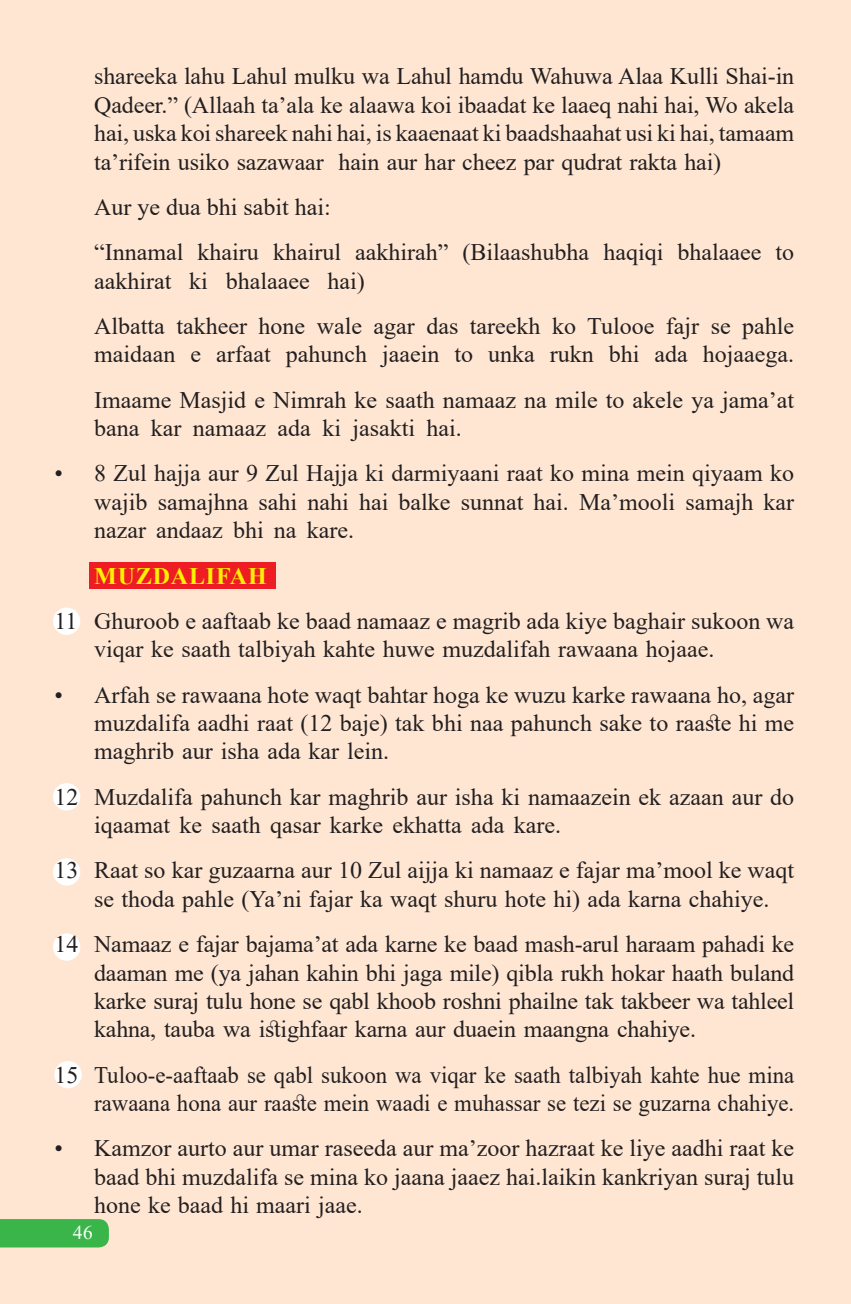
<style>
.page{position:relative;width:851px;height:1304px;background:#fff}
.page>*{position:absolute;margin:0;border:0;box-sizing:border-box;transform-origin:0 0}
.t1{font:24px "Jameel Noori Nastaleeq";color:#fff}
.Eng-Points{font:23.8px/28.4px "Times New Roman";color:#231f20}
.Eng-Points-2{font:23.8px "Times New Roman";color:#231f20;scale:.96 1}
.Eng-Points-3{font:700 23.8px "Times New Roman";letter-spacing:.035em;color:#fff101}
</style>
<div class="page">
<div style="left:0;top:0;width:850px;height:1304px;background:#fee6d3"></div>
<div style="left:53px;top:608px;width:27px;height:27px;background:#fff;border-radius:50%"></div>
<div style="left:53px;top:858px;width:27px;height:28px;background:#fff;border-radius:50%"></div>
<div style="left:53px;top:783px;width:27px;height:27px;background:#fff;border-radius:50%"></div>
<div style="left:53px;top:933px;width:27px;height:28px;background:#fff;border-radius:50%"></div>
<div style="left:54px;top:1061px;width:28px;height:27px;background:#fff;border-radius:50%"></div>
<div style="left:89px;top:562px;width:186px;height:27px;background:#ee1d23"></div>
<div style="left:0;top:1219px;width:109px;height:28px;background:#3ab54a"></div>
<p class="Eng-Points" style="left:94px;top:62px;width:701px">shareeka lahu Lahul mulku wa Lahul hamdu Wahuwa Alaa Kulli Shai-in</p>
<p class="Eng-Points" style="left:94px;top:90px;width:701px">Qadeer.” (Allaah ta’ala ke alaawa koi ibaadat ke laaeq nahi hai, Wo akela</p>
<p class="Eng-Points" style="left:94px;top:118px;width:701px">hai, uska koi shareek nahi hai, is kaaenaat ki baadshaahat usi ki hai, tamaam</p>
<p class="Eng-Points" style="left:338px;top:147px;width:384px">hain aur har cheez par qudrat rakta hai(</p>
<p class="Eng-Points" style="left:94px;top:147px;width:231px">ta’rifein usiko sazawaar</p>
<p class="Eng-Points" style="left:94px;top:192px;width:238px">Aur ye dua bhi sabit hai:</p>
<p class="Eng-Points" style="left:94px;top:237px;width:91px">“Innamal</p>
<p class="Eng-Points" style="left:197px;top:237px;width:63px">khairu</p>
<p class="Eng-Points" style="left:273px;top:237px;width:69px">khairul</p>
<p class="Eng-Points" style="left:355px;top:237px;width:236px">aakhirah” (Bilaashubha</p>
<p class="Eng-Points" style="left:94px;top:266px;width:79px">aakhirat</p>
<p class="Eng-Points" style="left:189px;top:266px;width:20px">ki</p>
<p class="Eng-Points" style="left:226px;top:266px;width:85px">bhalaaee</p>
<p class="Eng-Points" style="left:327px;top:266px;width:39px">hai(</p>
<p class="Eng-Points" style="left:603px;top:237px;width:61px">haqiqi</p>
<p class="Eng-Points" style="left:677px;top:237px;width:85px">bhalaaee</p>
<p class="Eng-Points" style="left:775px;top:237px;width:20px">to</p>
<p class="Eng-Points" style="left:54px;top:458px;width:10px">•</p>
<p class="Eng-Points" style="left:54px;top:606px;width:25px">11</p>
<p class="Eng-Points" style="left:54px;top:680px;width:10px">•</p>
<p class="Eng-Points" style="left:54px;top:782px;width:26px">12</p>
<p class="Eng-Points" style="left:54px;top:855px;width:26px">13</p>
<p class="Eng-Points" style="left:54px;top:929px;width:26px">14</p>
<p class="Eng-Points" style="left:54px;top:1060px;width:26px">15</p>
<p class="Eng-Points" style="left:54px;top:1133px;width:10px">•</p>
<p class="Eng-Points" style="left:94px;top:311px;width:72px">Albatta</p>
<p class="Eng-Points" style="left:176px;top:311px;width:72px">takheer</p>
<p class="Eng-Points" style="left:258px;top:311px;width:48px">hone</p>
<p class="Eng-Points" style="left:317px;top:311px;width:47px">wale</p>
<p class="Eng-Points" style="left:373px;top:311px;width:43px">agar</p>
<p class="Eng-Points" style="left:426px;top:311px;width:33px">das</p>
<p class="Eng-Points" style="left:470px;top:311px;width:72px">tareekh</p>
<p class="Eng-Points" style="left:552px;top:311px;width:25px">ko</p>
<p class="Eng-Points" style="left:587px;top:311px;width:69px">Tulooe</p>
<p class="Eng-Points" style="left:665px;top:311px;width:35px">fajr</p>
<p class="Eng-Points" style="left:710px;top:311px;width:21px">se</p>
<p class="Eng-Points" style="left:742px;top:311px;width:53px">pahle</p>
<p class="Eng-Points" style="left:382px;top:340px;width:59px">jaaein</p>
<p class="Eng-Points" style="left:702px;top:340px;width:93px">hojaaega.</p>
<p class="Eng-Points" style="left:94px;top:340px;width:83px">maidaan</p>
<p class="Eng-Points" style="left:94px;top:385px;width:701px;text-align:center">Imaame Masjid e Nimrah ke saath namaaz na mile to akele ya jama’at hai.</p>
<p class="Eng-Points" style="left:286px;top:340px;width:83px">pahunch</p>
<p class="Eng-Points" style="left:488px;top:340px;width:48px">unka</p>
<p class="Eng-Points" style="left:549px;top:340px;width:45px">rukn</p>
<p class="Eng-Points" style="left:608px;top:340px;width:32px">bhi</p>
<p class="Eng-Points" style="left:654px;top:340px;width:35px">ada</p>
<p class="Eng-Points" style="left:216px;top:340px;width:56px">arfaat</p>
<p class="Eng-Points" style="left:454px;top:340px;width:20px">to</p>
<p class="Eng-Points" style="left:190px;top:340px;width:12px">e</p>
<p class="Eng-Points" style="left:352px;top:413px;width:64px">jasakti</p>
<p class="Eng-Points" style="left:94px;top:413px;width:47px">bana</p>
<p class="Eng-Points" style="left:94px;top:458px;width:701px">8 Zul hajja aur 9 Zul Hajja ki darmiyaani raat ko mina mein qiyaam ko</p>
<p class="Eng-Points" style="left:151px;top:413px;width:32px">kar</p>
<p class="Eng-Points" style="left:277px;top:413px;width:35px">ada</p>
<p class="Eng-Points" style="left:322px;top:413px;width:20px">ki</p>
<p class="Eng-Points" style="left:193px;top:413px;width:75px">namaaz</p>
<p class="Eng-Points" style="left:94px;top:487px;width:701px">wajib samajhna sahi nahi hai balke sunnat hai. Ma’mooli samajh kar nazar andaaz bhi na kare.</p>
<p class="Eng-Points-3" style="left:94px;top:558px;width:174px">MUZDALIFAH</p>
<p class="Eng-Points" style="left:94px;top:606px;width:701px">Ghuroob e aaftaab ke baad namaaz e magrib ada kiye baghair sukoon wa</p>
<p class="Eng-Points" style="left:94px;top:634px;width:621px">viqar ke saath talbiyah kahte huwe muzdalifah rawaana hojaae.</p>
<p class="Eng-Points" style="left:94px;top:680px;width:701px">Arfah se rawaana hote waqt bahtar hoga ke wuzu karke rawaana ho, agar</p>
<p class="Eng-Points" style="left:94px;top:708px;width:701px">muzdalifa aadhi raat (12 baje) tak bhi naa pahunch sake to raaste hi me maghrib aur isha ada kar lein.</p>
<p class="Eng-Points" style="left:94px;top:782px;width:701px">Muzdalifa pahunch kar maghrib aur isha ki namaazein ek azaan aur do</p>
<p class="Eng-Points" style="left:94px;top:810px;width:468px">iqaamat ke saath qasar karke ekhatta ada kare.</p>
<p class="Eng-Points" style="left:94px;top:855px;width:701px">Raat so kar guzaarna aur 10 Zul aijja ki namaaz e fajar ma’mool ke waqt</p>
<p class="Eng-Points" style="left:94px;top:884px;width:676px">se thoda pahle (Ya’ni fajar ka waqt shuru hote hi) ada karna chahiye.</p>
<p class="Eng-Points" style="left:94px;top:929px;width:701px">Namaaz e fajar bajama’at ada karne ke baad mash-arul haraam pahadi ke</p>
<p class="Eng-Points" style="left:94px;top:958px;width:701px;text-align:justify">daaman me (ya jahan kahin bhi jaga mile) qibla rukh hokar haath buland karke suraj tulu hone se qabl khoob roshni phailne tak takbeer wa tahleel kahna, tauba wa istighfaar karna aur duaein maangna chahiye.</p>
<p class="Eng-Points-2" style="left:94px;top:1058px;width:730px">Tuloo -e- aaftaab se qabl sukoon wa viqar ke saath talbiyah kahte hue mina</p>
<p class="Eng-Points-2" style="left:94px;top:1086px;width:730px">rawaana hona aur raaste mein waadi e muhassar se tezi se guzarna chahiye.</p>
<p class="Eng-Points" style="left:94px;top:1133px;width:701px">Kamzor aurto aur umar raseeda aur ma’zoor hazraat ke liye aadhi raat ke</p>
<p class="Eng-Points" style="left:94px;top:1162px;width:701px">baad bhi muzdalifa se mina ko jaana jaaez hai.laikin kankriyan suraj tulu hone ke baad hi maari jaae.</p>
<p class="t1" style="left:73px;top:1217px;width:22px">46</p>
</div>
